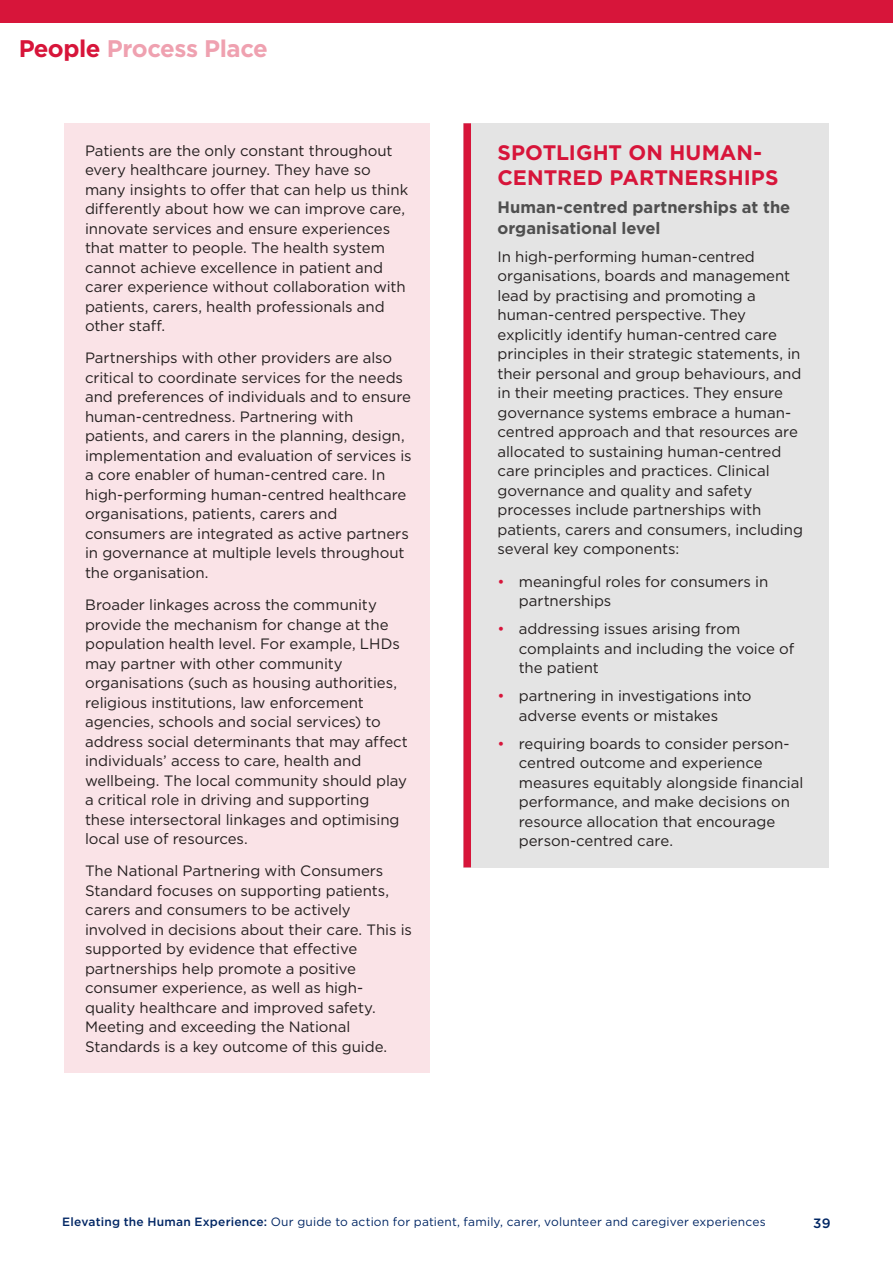
<style>
.page{position:relative;width:893px;height:1263px;background:#fff}
.page>*{position:absolute;margin:0;border:0;box-sizing:border-box;transform-origin:0 0}
.t1{font:700 24px "Gotham";letter-spacing:-.02em;color:#efa1b0}
.t2{font:700 21px/25.5px "Gotham";letter-spacing:.005em;color:#d7153a}
.t3{font:700 16.5px/21px "Gotham";color:#4f4f4f}
.t4{font:15px/19.5px "Gotham";letter-spacing:-.005em;color:#241f1f}
.t5{font:500 13.5px "Gotham";color:#002664}
.t6{font:12px "Gotham";letter-spacing:.015em;color:#002664}
.s1{color:#d7153a}
.s2{font-weight:500}
</style>
<div class="page">
<div style="left:0;top:0;width:893px;height:22px;background:#d7153a"></div>
<div style="left:64px;top:123px;width:365px;height:950px;background:#fae3e7"></div>
<div style="left:463px;top:123px;width:366px;height:744px;background:#e4e4e4"></div>
<div style="left:463px;top:123px;width:8px;height:744px;background:#d7153a"></div>
<h1 class="t1" style="left:18px;top:35px;width:251px"><span class="s1">People</span> Process Place</h1>
<p class="t4" style="left:85px;top:140px;width:325px">Patients are the only constant throughout every healthcare journey. They have so many insights to offer that can help us think differently about how we can improve care, innovate services and ensure experiences that matter to people. The health system cannot achieve excellence in patient and carer experience without collaboration with patients, carers, health professionals and other staff.</p>
<p class="t4" style="left:85px;top:348px;width:328px">Partnerships with other providers are also critical to coordinate services for the needs and preferences of individuals and to ensure human-centredness. Partnering with patients, and carers in the planning, design, implementation and evaluation of services is a core enabler of human-centred care. In high-performing human-centred healthcare organisations, patients, carers and consumers are integrated as active partners in governance at multiple levels throughout the organisation.</p>
<p class="t4" style="left:85px;top:595px;width:324px">Broader linkages across the community provide the mechanism for change at the population health level. For example, LHDs may partner with other community organisations (such as housing authorities, religious institutions, law enforcement agencies, schools and social services) to address social determinants that may affect individuals’ access to care, health and wellbeing. The local community should play a critical role in driving and supporting these intersectoral linkages and optimising local use of resources.</p>
<p class="t4" style="left:85px;top:861px;width:328px">The National Partnering with Consumers Standard focuses on supporting patients, carers and consumers to be actively involved in decisions about their care. This is supported by evidence that effective partnerships help promote a positive consumer experience, as well as high&shy;quality healthcare and improved safety.<br>Meeting and exceeding the National Standards is a key outcome of this guide.</p>
<h2 class="t2" style="left:497px;top:139px;width:283px">SPOTLIGHT ON HUMAN-<br>CENTRED PARTNERSHIPS</h2>
<p class="t3" style="left:497px;top:196px;width:294px">Human-centred partnerships at the organisational level</p>
<p class="t4" style="left:497px;top:246px;width:307px">In high-performing human-centred organisations, boards and management lead by practising and promoting a human-centred perspective. They explicitly identify human-centred care principles in their strategic statements, in their personal and group behaviours, and in their meeting practices. They ensure governance systems embrace a human&shy;centred approach and that resources are allocated to sustaining human-centred care principles and practices. Clinical governance and quality and safety processes include partnerships with patients, carers and consumers, including several key components:</p>
<p class="t4" style="left:519px;top:571px;width:251px;text-indent:-21px"><span class="s1">•</span> meaningful roles for consumers in partnerships</p>
<p class="t4" style="left:519px;top:619px;width:277px;text-indent:-21px"><span class="s1">•</span> addressing issues arising from complaints and including the voice of the patient</p>
<p class="t4" style="left:519px;top:686px;width:234px;text-indent:-21px"><span class="s1">•</span> partnering in investigations into adverse events or mistakes</p>
<p class="t4" style="left:519px;top:733px;width:286px;text-indent:-21px"><span class="s1">•</span> requiring boards to consider person&shy;centred outcome and experience measures equitably alongside financial performance, and make decisions on resource allocation that encourage person-centred care.</p>
<p class="t6" style="left:62px;top:1215px;width:705px"><span class="s2">Elevating the Human Experience:</span> Our guide to action for patient, family, carer, volunteer and caregiver experiences</p>
<p class="t5" style="left:813px;top:1215px;width:19px">39</p>
</div>
